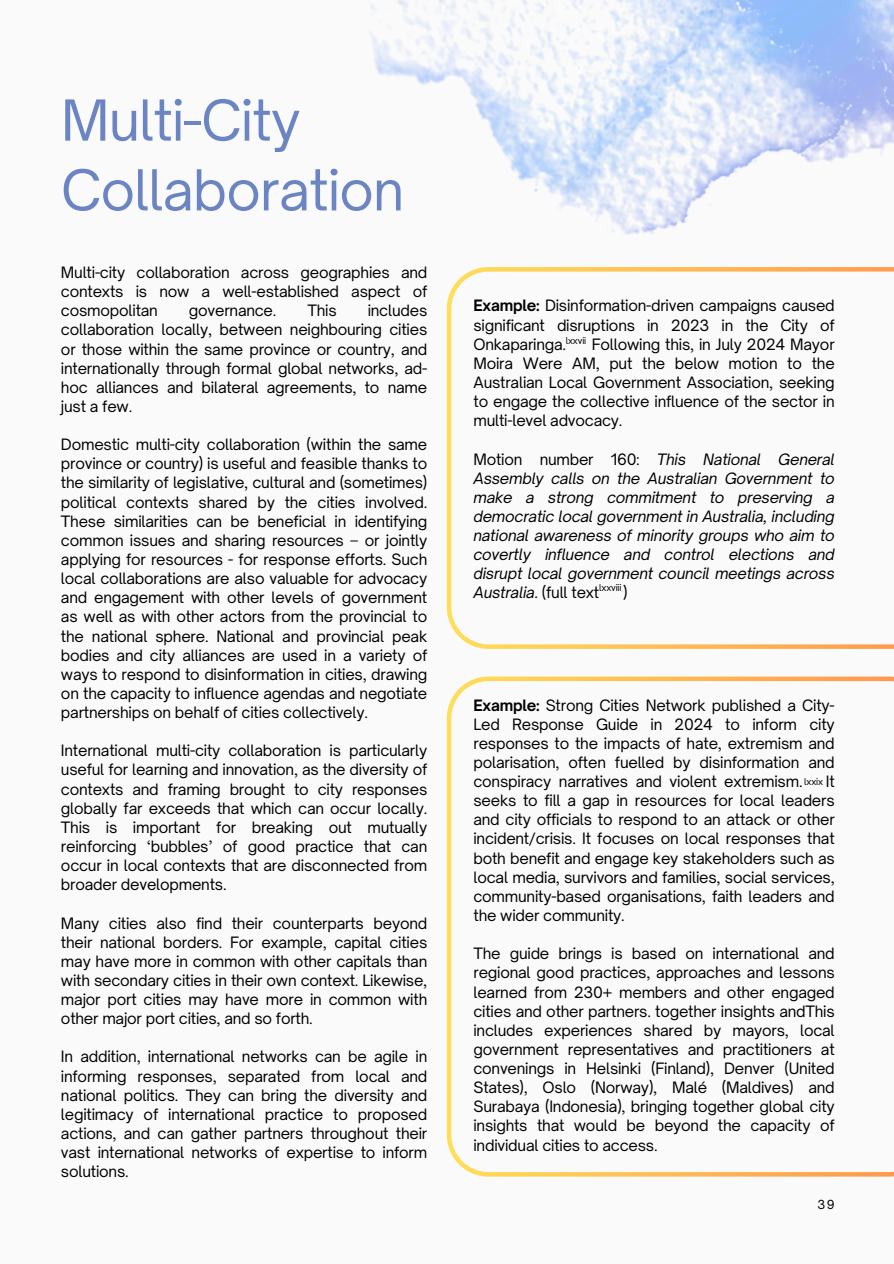
<style>
.page{position:relative;width:894px;height:1264px;background:#fff}
.page>*{position:absolute;margin:0;border:0;box-sizing:border-box;transform-origin:0 0}
.t1{font:54px/69.8px "Open Sauce One";letter-spacing:-.015em;color:#6b84c3}
.t2{font:15px/19.2px "Open Sauce One";letter-spacing:-.015em;color:#000;text-align:justify}
.t3{font:italic 15px/19.2px "Open Sauce One";letter-spacing:-.015em;color:#000;text-align:justify}
.t4{font:12px "Open Sauce One";color:#000}
.t5{font:9px "Open Sauce One";letter-spacing:-.015em;color:#000}
.s1{font-weight:700}
.s2{font-style:normal}
</style>
<div class="page">
<div style="left:0;top:0;width:893px;height:1263px;background:#fafafa"></div>
<svg style="left:446px;top:376px;width:447px;height:272px"></svg>
<svg style="left:446px;top:676px;width:447px;height:500px"></svg>
<img style="left:370px;top:0;width:523px;height:376px">
<p class="t1" style="left:61px;top:85px;width:344px">Multi-City<br>Collaboration</p>
<h1 class="t2" style="left:61px;top:263px;width:368px">Multi-city collaboration across geographies and contexts is now a well-established aspect of cosmopolitan</h1>
<h1 class="t2" style="left:61px;top:301px;width:368px;text-indent:306px">includes collaboration locally, between neighbouring cities or those within the same province or country, and internationally through formal global networks, ad&shy;hoc alliances and bilateral agreements, to name just a few.</h1>
<h2 class="t2" style="left:61px;top:435px;width:368px">Domestic multi-city collaboration (within the same province or country) is useful and feasible thanks to the similarity of legislative, cultural and (sometimes) political contexts shared by the cities involved.<br>These similarities can be beneficial in identifying common issues and sharing resources – or jointly applying for resources - for response efforts. Such local collaborations are also valuable for advocacy and engagement with other levels of government as well as with other actors from the provincial to the national sphere. National and provincial peak bodies and city alliances are used in a variety of ways to respond to disinformation in cities, drawing on the capacity to influence agendas and negotiate partnerships on behalf of cities collectively.</h2>
<h2 class="t2" style="left:61px;top:741px;width:368px">International multi-city collaboration is particularly useful for learning and innovation, as the diversity of contexts and framing brought to city responses globally far exceeds that which can occur locally.<br>This is important for breaking out mutually reinforcing ‘bubbles’ of good practice that can occur in local contexts that are disconnected from broader developments.</h2>
<h2 class="t2" style="left:61px;top:913px;width:368px">Many cities also find their counterparts beyond their national borders. For example, capital cities may have more in common with other capitals than with secondary cities in their own context. Likewise, major port cities may have more in common with other major port cities, and so forth.</h2>
<h2 class="t2" style="left:61px;top:1047px;width:368px">In addition, international networks can be agile in informing responses, separated from local and national politics. They can bring the diversity and legitimacy of international practice to proposed actions, and can gather partners throughout their vast international networks of expertise to inform solutions.</h2>
<h1 class="t2" style="left:189px;top:301px;width:89px">governance.</h1>
<h1 class="t2" style="left:307px;top:301px;width:31px">This</h1>
<h2 class="t2" style="left:473px;top:296px;width:363px"><span class="s1">Example:</span> Disinformation-driven campaigns caused significant disruptions in 2023 in the City of Onkaparinga.</h2>
<h2 class="t5" style="left:565px;top:335px;width:22px">lxxvii</h2>
<h2 class="t2" style="left:473px;top:334px;width:363px;text-indent:118px">Following this, in July 2024 Mayor Moira Were AM, put the below motion to the Australian Local Government Association, seeking to engage the collective influence of the sector in multi-level advocacy.</h2>
<h2 class="t3" style="left:473px;top:449px;width:363px"><span class="s2">Motion number 160:</span> This National General Assembly calls on the Australian Government to make a strong commitment to preserving a democratic local government in Australia, including national awareness of minority groups who aim to covertly influence and control elections and disrupt local government council meetings across Australia<span class="s2">. (full text</span></h2>
<h2 class="t5" style="left:599px;top:581px;width:24px">lxxviii</h2>
<h2 class="t2" style="left:623px;top:583px;width:6px">)</h2>
<h2 class="t2" style="left:473px;top:695px;width:363px"><span class="s1">Example:</span> Strong Cities Network published a City-Led Response Guide in 2024 to inform city responses to the impacts of hate, extremism and polarisation, often fuelled by disinformation and conspiracy narratives and violent extremism.</h2>
<h2 class="t2" style="left:473px;top:771px;width:363px;text-indent:352px">It seeks to fill a gap in resources for local leaders and city officials to respond to an attack or other incident/crisis. It focuses on local responses that both benefit and engage key stakeholders such as local media, survivors and families, social services, community-based organisations, faith leaders and the wider community.</h2>
<p class="t2" style="left:473px;top:943px;width:363px">The guide brings is based on international and regional good practices, approaches and lessons learned from 230+ members and other engaged cities and other partners. together insights andThis includes experiences shared by mayors, local government representatives and practitioners at convenings in Helsinki (Finland), Denver (United States), Oslo (Norway), Malé (Maldives) and Surabaya (Indonesia), bringing together global city insights that would be beyond the capacity of individual cities to access.</p>
<p class="t5" style="left:804px;top:776px;width:20px">lxxix</p>
<p class="t4" style="left:817px;top:1197px;width:18px">39</p>
</div>
